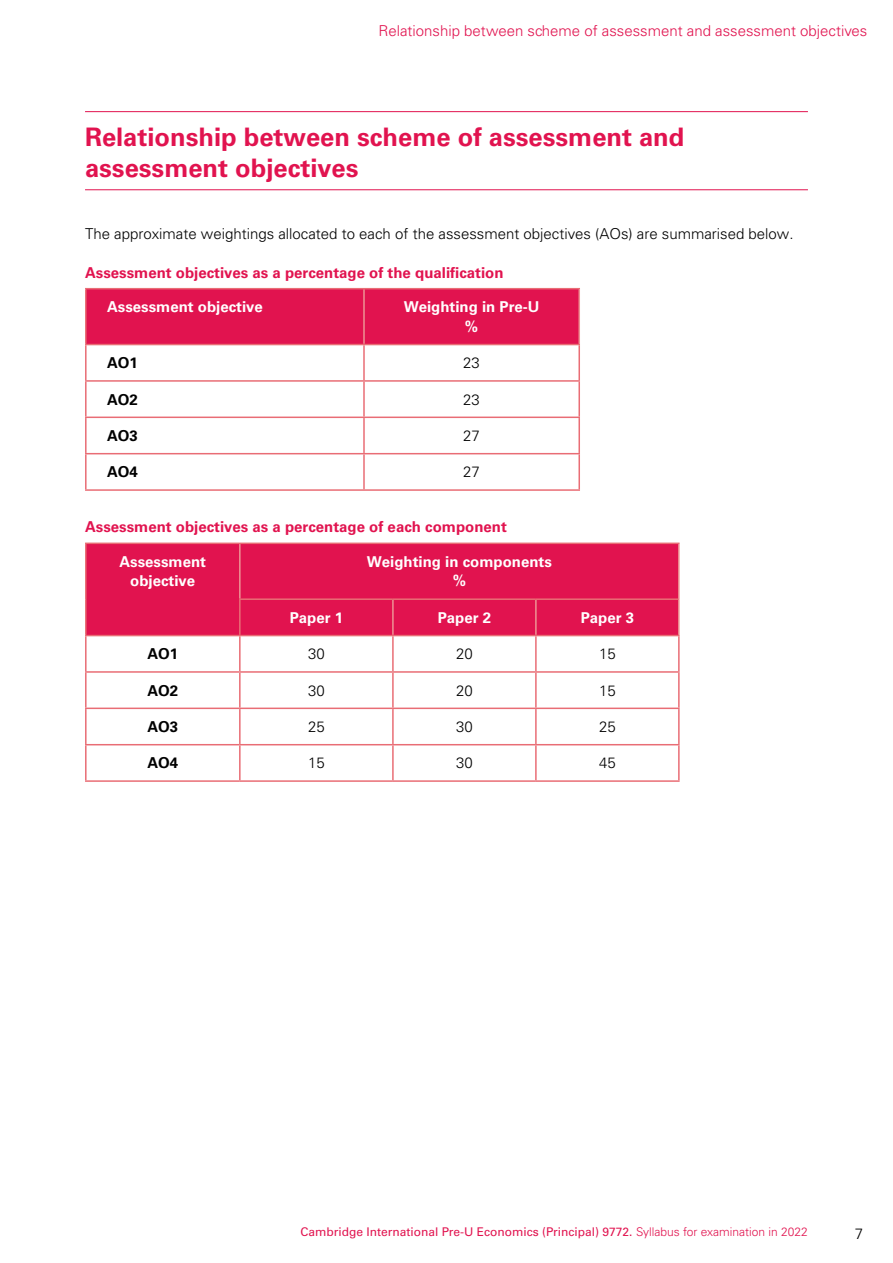
<style>
.page{position:relative;width:893px;height:1263px;background:#fff}
.page>*{position:absolute;margin:0;border:0;box-sizing:border-box;transform-origin:0 0}
.t1{font:700 25.5px/30.6px "Univers LT Std";color:#e1134f}
.t2{font:300 15px "Univers LT Std";color:#000}
.t3{font:700 15px "Univers LT Std";color:#e1134f}
.t4{font:700 15px/19.5px "Univers LT Std";color:#fff;text-align:center}
.t5{font:300 15px "Univers LT Std";color:#e1134f}
.t6{font:700 15px "Univers LT Std";color:#000}
.t7{font:12px "Univers LT Std";color:#e1134f}
.s1{font-weight:300}
</style>
<div class="page">
<hr style="left:85px;top:111px;width:723px;height:1px;background:#e1134f">
<hr style="left:85px;top:189px;width:723px;height:1px;background:#e1134f">
<div style="left:87px;top:289px;width:491px;height:55px;background:#e1134f"></div>
<hr style="left:85px;top:288px;width:279px;height:1px;background:#e96d75">
<hr style="left:85px;top:289px;width:2px;height:55px;background:#e96d75">
<hr style="left:364px;top:288px;width:216px;height:1px;background:#e96d75">
<hr style="left:363px;top:289px;width:2px;height:55px;background:#ee9394">
<hr style="left:578px;top:289px;width:2px;height:55px;background:#ee9394">
<hr style="left:85px;top:344px;width:279px;height:1px;background:#e96d75">
<hr style="left:85px;top:345px;width:2px;height:35px;background:#e96d75">
<hr style="left:364px;top:344px;width:216px;height:1px;background:#e96d75">
<hr style="left:578px;top:345px;width:2px;height:35px;background:#e96d75">
<hr style="left:85px;top:382px;width:2px;height:35px;background:#e96d75">
<hr style="left:578px;top:382px;width:2px;height:35px;background:#e96d75">
<hr style="left:85px;top:418px;width:2px;height:35px;background:#e96d75">
<hr style="left:578px;top:418px;width:2px;height:35px;background:#e96d75">
<hr style="left:85px;top:454px;width:2px;height:35px;background:#e96d75">
<hr style="left:578px;top:454px;width:2px;height:35px;background:#e96d75">
<hr style="left:85px;top:489px;width:279px;height:2px;background:#e96d75">
<hr style="left:364px;top:489px;width:216px;height:2px;background:#e96d75">
<hr style="left:363px;top:345px;width:2px;height:35px;background:#e96d75">
<hr style="left:85px;top:380px;width:279px;height:2px;background:#e96d75">
<hr style="left:364px;top:380px;width:216px;height:2px;background:#e96d75">
<hr style="left:363px;top:382px;width:2px;height:35px;background:#e96d75">
<hr style="left:85px;top:417px;width:279px;height:1px;background:#e96d75">
<hr style="left:364px;top:417px;width:216px;height:1px;background:#e96d75">
<hr style="left:363px;top:418px;width:2px;height:35px;background:#e96d75">
<hr style="left:85px;top:453px;width:279px;height:1px;background:#e96d75">
<hr style="left:364px;top:453px;width:216px;height:1px;background:#e96d75">
<hr style="left:363px;top:454px;width:2px;height:35px;background:#e96d75">
<div style="left:87px;top:544px;width:591px;height:91px;background:#e1134f"></div>
<hr style="left:678px;top:544px;width:2px;height:55px;background:#ee9394">
<hr style="left:85px;top:636px;width:2px;height:35px;background:#e96d75">
<hr style="left:535px;top:636px;width:2px;height:35px;background:#e96d75">
<hr style="left:678px;top:636px;width:2px;height:35px;background:#e96d75">
<hr style="left:85px;top:673px;width:2px;height:34px;background:#e96d75">
<hr style="left:535px;top:673px;width:2px;height:34px;background:#e96d75">
<hr style="left:678px;top:673px;width:2px;height:34px;background:#e96d75">
<hr style="left:85px;top:709px;width:2px;height:35px;background:#e96d75">
<hr style="left:535px;top:709px;width:2px;height:35px;background:#e96d75">
<hr style="left:678px;top:709px;width:2px;height:35px;background:#e96d75">
<hr style="left:85px;top:745px;width:2px;height:35px;background:#e96d75">
<hr style="left:535px;top:745px;width:2px;height:35px;background:#e96d75">
<hr style="left:678px;top:745px;width:2px;height:35px;background:#e96d75">
<hr style="left:85px;top:780px;width:155px;height:2px;background:#e96d75">
<hr style="left:240px;top:780px;width:153px;height:2px;background:#e96d75">
<hr style="left:393px;top:780px;width:143px;height:2px;background:#e96d75">
<hr style="left:536px;top:780px;width:144px;height:2px;background:#e96d75">
<hr style="left:392px;top:600px;width:2px;height:35px;background:#ee9394">
<hr style="left:535px;top:600px;width:2px;height:35px;background:#ee9394">
<hr style="left:678px;top:599px;width:2px;height:36px;background:#ee9394">
<hr style="left:240px;top:635px;width:153px;height:1px;background:#e96d75">
<hr style="left:393px;top:635px;width:143px;height:1px;background:#e96d75">
<hr style="left:536px;top:635px;width:144px;height:1px;background:#e96d75">
<hr style="left:85px;top:543px;width:155px;height:1px;background:#e96d75">
<hr style="left:85px;top:544px;width:2px;height:55px;background:#e96d75">
<hr style="left:85px;top:599px;width:2px;height:36px;background:#e96d75">
<hr style="left:239px;top:600px;width:2px;height:35px;background:#e96d75">
<hr style="left:85px;top:635px;width:155px;height:1px;background:#e96d75">
<hr style="left:239px;top:636px;width:2px;height:35px;background:#e96d75">
<hr style="left:392px;top:636px;width:2px;height:35px;background:#e96d75">
<hr style="left:240px;top:543px;width:153px;height:1px;background:#e96d75">
<hr style="left:393px;top:543px;width:143px;height:1px;background:#e96d75">
<hr style="left:536px;top:543px;width:144px;height:1px;background:#e96d75">
<hr style="left:239px;top:598px;width:154px;height:2px;background:#e96d75">
<hr style="left:393px;top:598px;width:143px;height:2px;background:#e96d75">
<hr style="left:536px;top:598px;width:142px;height:2px;background:#e96d75">
<hr style="left:239px;top:544px;width:2px;height:54px;background:#ee9394">
<hr style="left:85px;top:671px;width:155px;height:2px;background:#e96d75">
<hr style="left:240px;top:671px;width:153px;height:2px;background:#e96d75">
<hr style="left:239px;top:673px;width:2px;height:34px;background:#e96d75">
<hr style="left:393px;top:671px;width:143px;height:2px;background:#e96d75">
<hr style="left:392px;top:673px;width:2px;height:34px;background:#e96d75">
<hr style="left:536px;top:671px;width:144px;height:2px;background:#e96d75">
<hr style="left:85px;top:707px;width:155px;height:2px;background:#e96d75">
<hr style="left:240px;top:707px;width:153px;height:2px;background:#e96d75">
<hr style="left:239px;top:709px;width:2px;height:35px;background:#e96d75">
<hr style="left:393px;top:707px;width:143px;height:2px;background:#e96d75">
<hr style="left:392px;top:709px;width:2px;height:35px;background:#e96d75">
<hr style="left:536px;top:707px;width:144px;height:2px;background:#e96d75">
<hr style="left:85px;top:744px;width:155px;height:1px;background:#e96d75">
<hr style="left:240px;top:744px;width:153px;height:1px;background:#e96d75">
<hr style="left:239px;top:745px;width:2px;height:35px;background:#e96d75">
<hr style="left:393px;top:744px;width:143px;height:1px;background:#e96d75">
<hr style="left:392px;top:745px;width:2px;height:35px;background:#e96d75">
<hr style="left:536px;top:744px;width:144px;height:1px;background:#e96d75">
<p class="t5" style="left:379px;top:22px;width:490px">Relationship between scheme of assessment and assessment objectives</p>
<h1 class="t1" style="left:85px;top:122px;width:601px">Relationship between scheme of assessment and assessment objectives</h1>
<p class="t2" style="left:85px;top:224px;width:710px">The approximate weightings allocated to each of the assessment objectives (AOs) are summarised below.</p>
<p class="t3" style="left:85px;top:264px;width:420px">Assessment objectives as a percentage of the qualification</p>
<p class="t4" style="left:107px;top:297px;width:157px">Assessment objective</p>
<p class="t4" style="left:404px;top:297px;width:137px">Weighting in Pre-U %</p>
<p class="t6" style="left:107px;top:354px;width:32px">AO1</p>
<p class="t2" style="left:463px;top:354px;width:18px">23</p>
<p class="t6" style="left:107px;top:390px;width:32px">AO2</p>
<p class="t2" style="left:463px;top:390px;width:18px">23</p>
<p class="t6" style="left:107px;top:427px;width:32px">AO3</p>
<p class="t2" style="left:463px;top:427px;width:18px">27</p>
<p class="t6" style="left:107px;top:463px;width:32px">AO4</p>
<p class="t2" style="left:463px;top:463px;width:18px">27</p>
<p class="t3" style="left:85px;top:518px;width:423px">Assessment objectives as a percentage of each component</p>
<p class="t4" style="left:119px;top:552px;width:88px">Assessment objective</p>
<p class="t4" style="left:367px;top:552px;width:187px">Weighting in components %</p>
<p class="t4" style="left:290px;top:608px;width:55px">Paper 1</p>
<p class="t4" style="left:438px;top:608px;width:55px">Paper 2</p>
<p class="t4" style="left:581px;top:608px;width:55px">Paper 3</p>
<p class="t6" style="left:147px;top:645px;width:32px">AO1</p>
<p class="t2" style="left:308px;top:645px;width:18px">30</p>
<p class="t2" style="left:456px;top:645px;width:18px">20</p>
<p class="t2" style="left:599px;top:645px;width:18px">15</p>
<p class="t6" style="left:147px;top:681px;width:32px">AO2</p>
<p class="t2" style="left:308px;top:681px;width:18px">30</p>
<p class="t2" style="left:456px;top:681px;width:18px">20</p>
<p class="t2" style="left:599px;top:681px;width:18px">15</p>
<p class="t6" style="left:147px;top:718px;width:32px">AO3</p>
<p class="t2" style="left:308px;top:718px;width:18px">25</p>
<p class="t2" style="left:456px;top:718px;width:18px">30</p>
<p class="t2" style="left:599px;top:718px;width:18px">25</p>
<p class="t6" style="left:147px;top:754px;width:32px">AO4</p>
<p class="t2" style="left:308px;top:754px;width:18px">15</p>
<p class="t2" style="left:456px;top:754px;width:18px">30</p>
<p class="t2" style="left:599px;top:754px;width:18px">45</p>
<p class="t7" style="left:300px;top:1225px;width:509px">Cambridge International Pre-U Economics (Principal) 9772. <span class="s1">Syllabus for examination in 2022</span></p>
<p class="t2" style="left:855px;top:1224px;width:10px">7</p>
</div>
